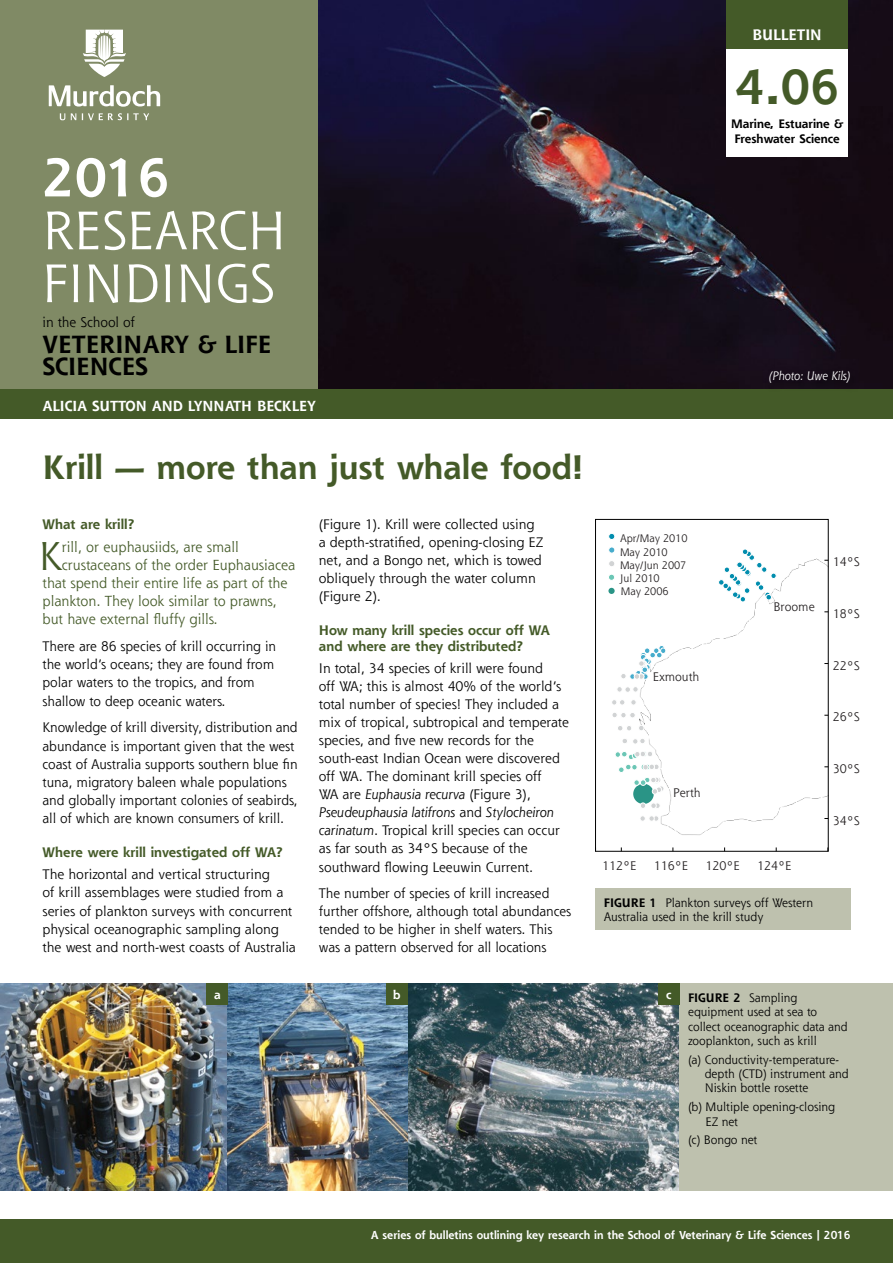
<style>
.page{position:relative;width:893px;height:1263px;background:#fff}
.page>*{position:absolute;margin:0;border:0;box-sizing:border-box;transform-origin:0 0}
.t1{font:52.8px/52.8px "Shannon";color:#fff}
.t2{font:700 52.8px "Shannon";color:#fff}
.t3{font:700 48px "Shannon";color:#445a28}
.t4{font:39.3px "Shannon";color:#445a28}
.t5{font:700 33px "Shannon";color:#445a28}
.t6{font:700 24.3px/22px "Shannon";color:#000}
.t7{font:700 14.85px "Shannon";color:#fff}
.t8{font:14.25px "Shannon";color:#445a28}
.t9{font:700 14.25px "Shannon";color:#fff}
.t10{font:13.65px "Shannon";color:#000}
.t11{font:13.5px/18px "Shannon";color:#000}
.t12{font:700 13.5px/16.2px "Shannon";color:#445a28}
.t13{font:12.15px "Shannon";color:#231f20}
.t14{font:12px/14.4px "Shannon";color:#000}
.t15{font:700 12px/15px "Shannon";color:#000}
.t16{font:italic 12px "Shannon";color:#fff}
.t17{font:700 12px "Shannon";color:#fff}
.t18{font:700 11.25px "Shannon";color:#fff}
.t19{font:10.65px/13px "Shannon";color:#231f20}
.s1{font-style:italic}
.s2{font-weight:700}
</style>
<div class="page">
<div style="left:0;top:0;width:319px;height:414px;background:#808a65"></div>
<div style="left:0;top:1219px;width:893px;height:44px;background:#445a28"></div>
<div style="left:0;top:389px;width:893px;height:30px;background:#445a28"></div>
<svg style="left:60px;top:113px;width:5px;height:7px"></svg>
<svg style="left:71px;top:113px;width:5px;height:7px"></svg>
<svg style="left:82px;top:113px;width:67px;height:7px"></svg>
<svg style="left:49px;top:85px;width:111px;height:22px"></svg>
<svg style="left:83px;top:30px;width:43px;height:47px"></svg>
<img style="left:319px;top:0;width:574px;height:389px">
<div style="left:726px;top:0;width:122px;height:156px;background:#fff"></div>
<div style="left:726px;top:0;width:122px;height:48px;background:#445a28"></div>
<img style="left:639px;top:554px;width:190px;height:290px">
<div style="left:595px;top:519px;width:233px;height:332px;border:1px solid #000"></div>
<div style="left:633px;top:784px;width:21px;height:20px;background:#2a9486;border-radius:50%"></div>
<svg style="left:718px;top:549px;width:58px;height:53px"></svg>
<svg style="left:639px;top:725px;width:5px;height:6px"></svg>
<svg style="left:631px;top:700px;width:5px;height:5px"></svg>
<svg style="left:640px;top:815px;width:19px;height:6px"></svg>
<svg style="left:640px;top:803px;width:20px;height:6px"></svg>
<svg style="left:615px;top:751px;width:49px;height:43px"></svg>
<svg style="left:622px;top:738px;width:23px;height:6px"></svg>
<svg style="left:618px;top:726px;width:13px;height:5px"></svg>
<svg style="left:612px;top:713px;width:23px;height:5px"></svg>
<svg style="left:612px;top:700px;width:13px;height:5px"></svg>
<svg style="left:617px;top:687px;width:21px;height:5px"></svg>
<svg style="left:621px;top:645px;width:45px;height:34px"></svg>
<svg style="left:610px;top:533px;width:5px;height:6px"></svg>
<div style="left:608px;top:533px;width:7px;height:7px;border:1px solid #fff;border-radius:50%"></div>
<div style="left:608px;top:547px;width:7px;height:6px;border:1px solid #fff;border-radius:50%"></div>
<div style="left:608px;top:560px;width:7px;height:7px;border:1px solid #fff;border-radius:50%"></div>
<div style="left:608px;top:574px;width:7px;height:6px;background:#6bc6b5;border-radius:50%"></div>
<div style="left:608px;top:574px;width:7px;height:6px;border:1px solid #fff;border-radius:50%"></div>
<div style="left:608px;top:588px;width:7px;height:6px;background:#2a9486;border-radius:50%"></div>
<div style="left:595px;top:889px;width:255px;height:41px;background:#bec1ae"></div>
<div style="left:764px;top:366px;width:97px;height:28px;background:#000;opacity:.75"></div>
<img style="left:0;top:983px;width:680px;height:208px">
<div style="left:680px;top:983px;width:213px;height:208px;background:#bec1ae"></div>
<div style="left:207px;top:983px;width:21px;height:22px;background:#445a28"></div>
<div style="left:386px;top:983px;width:21px;height:22px;background:#445a28"></div>
<div style="left:658px;top:983px;width:22px;height:22px;background:#445a28"></div>
<p class="t7" style="left:752px;top:25px;width:71px">BULLETIN</p>
<h2 class="t3" style="left:735px;top:57px;width:106px">4.06</h2>
<h1 class="t2" style="left:43px;top:145px;width:129px">2016</h1>
<h1 class="t1" style="left:43px;top:203px;width:245px">RESEARCH<br>FINDINGS</h1>
<p class="t10" style="left:43px;top:313px;width:94px">in the School of</p>
<h3 class="t6" style="left:43px;top:333px;width:230px">VETERINARY &amp; LIFE<br>SCIENCES</h3>
<p class="t9" style="left:43px;top:397px;width:275px">ALICIA SUTTON AND LYNNATH BECKLEY</p>
<h3 class="t5" style="left:43px;top:446px;width:542px">Krill — more than just whale food!</h3>
<p class="t12" style="left:43px;top:516px;width:93px">What are krill?</p>
<h3 class="t4" style="left:39px;top:531px;width:24px">K</h3>
<p class="t8" style="left:62px;top:537px;width:179px">rill, or euphausiids, are small</p>
<p class="t8" style="left:62px;top:555px;width:235px">crustaceans of the order Euphausiacea</p>
<p class="t8" style="left:43px;top:574px;width:247px">that spend their entire life as part of the</p>
<p class="t8" style="left:43px;top:592px;width:236px">plankton. They look similar to prawns,</p>
<p class="t8" style="left:43px;top:610px;width:177px">but have external fluffy gills.</p>
<p class="t11" style="left:43px;top:637px;width:235px">There are 86 species of krill occurring in the world’s oceans; they are found from polar waters to the tropics, and from shallow to deep oceanic waters.</p>
<p class="t11" style="left:43px;top:718px;width:257px">Knowledge of krill diversity, distribution and abundance is important given that the west coast of Australia supports southern blue fin tuna, migratory baleen whale populations and globally important colonies of seabirds, all of which are known consumers of krill.</p>
<p class="t12" style="left:43px;top:844px;width:242px">Where were krill investigated off WA?</p>
<p class="t11" style="left:43px;top:865px;width:255px">The horizontal and vertical structuring<br>of krill assemblages were studied from a series of plankton surveys with concurrent physical oceanographic sampling along the west and north-west coasts of Australia</p>
<p class="t11" style="left:319px;top:515px;width:226px">(Figure 1). Krill were collected using a depth-stratified, opening-closing EZ net, and a Bongo net, which is towed obliquely through the water column (Figure 2).</p>
<p class="t12" style="left:319px;top:621px;width:233px">How many krill species occur off WA and where are they distributed?</p>
<p class="t11" style="left:319px;top:659px;width:252px">In total, 34 species of krill were found<br>off WA; this is almost 40% of the world’s total number of species! They included a mix of tropical, subtropical and temperate species, and five new records for the south-east Indian Ocean were discovered off WA. The dominant krill species off<br>WA are <span class="s1">Euphausia recurva</span> (Figure 3), <span class="s1">Pseudeuphausia latifrons</span> and <span class="s1">Stylocheiron carinatum</span>. Tropical krill species can occur as far south as 34°S because of the southward flowing Leeuwin Current.</p>
<p class="t11" style="left:319px;top:884px;width:254px">The number of species of krill increased further offshore, although total abundances tended to be higher in shelf waters. This was a pattern observed for all locations</p>
<p class="t15" style="left:731px;top:116px;width:114px">Marine, Estuarine &amp;<br>Freshwater Science</p>
<p class="t19" style="left:620px;top:532px;width:69px">Apr/May 2010<br>May 2010<br>May/Jun 2007</p>
<p class="t19" style="left:621px;top:584px;width:49px">May 2006</p>
<p class="t19" style="left:620px;top:571px;width:41px">Jul 2010</p>
<p class="t13" style="left:653px;top:669px;width:48px">Exmouth</p>
<p class="t13" style="left:673px;top:785px;width:29px">Perth</p>
<p class="t16" style="left:769px;top:368px;width:83px">(Photo: Uwe Kils)</p>
<p class="t13" style="left:773px;top:599px;width:43px">Broome</p>
<p class="t13" style="left:833px;top:554px;width:28px">14ºS</p>
<p class="t13" style="left:833px;top:606px;width:28px">18ºS</p>
<p class="t13" style="left:833px;top:658px;width:28px">22ºS</p>
<p class="t13" style="left:833px;top:709px;width:28px">26ºS</p>
<p class="t13" style="left:833px;top:761px;width:28px">30ºS</p>
<p class="t13" style="left:833px;top:813px;width:28px">34ºS</p>
<p class="t13" style="left:602px;top:858px;width:36px">112ºE</p>
<p class="t13" style="left:654px;top:858px;width:36px">116ºE</p>
<p class="t13" style="left:705px;top:858px;width:36px">120ºE</p>
<p class="t13" style="left:757px;top:858px;width:36px">124ºE</p>
<p class="t14" style="left:604px;top:895px;width:211px"><span class="s2">FIGURE 1</span> Plankton surveys off Western<br>Australia used in the krill study</p>
<p class="t17" style="left:214px;top:987px;width:8px">a</p>
<p class="t17" style="left:393px;top:987px;width:9px">b</p>
<p class="t17" style="left:666px;top:987px;width:7px">c</p>
<p class="t14" style="left:688px;top:990px;width:161px"><span class="s2">FIGURE 2</span> Sampling equipment used at sea to collect oceanographic data and zooplankton, such as krill</p>
<p class="t14" style="left:705px;top:1052px;width:146px;text-indent:-17px">(a) Conductivity-temperature&shy;depth (CTD) instrument and<br>Niskin bottle rosette</p>
<p class="t14" style="left:706px;top:1099px;width:131px;text-indent:-18px">(b) Multiple opening-closing<br>EZ net</p>
<p class="t14" style="left:688px;top:1132px;width:71px">(c) Bongo net</p>
<p class="t18" style="left:371px;top:1228px;width:481px">A series of bulletins outlining key research in the School of Veterinary &amp; Life Sciences | 2016</p>
</div>
